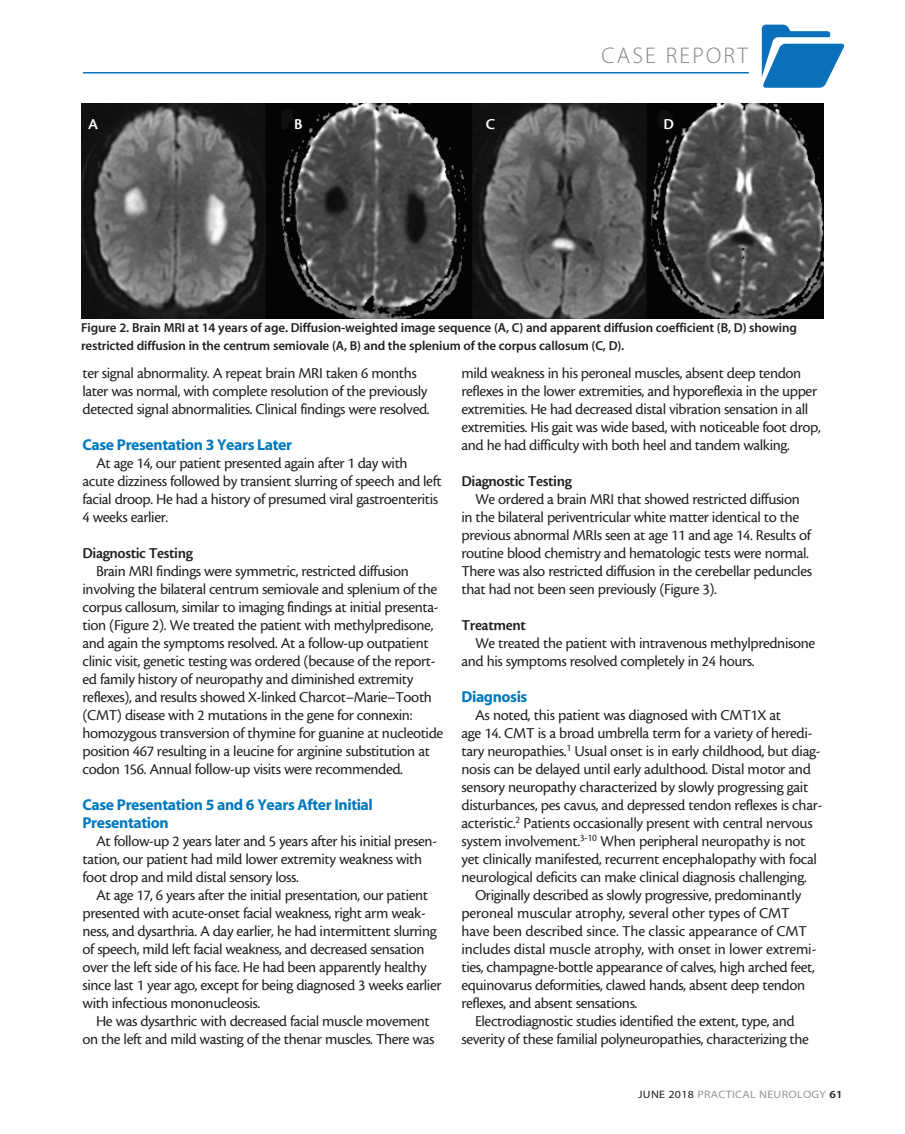
<style>
.page{position:relative;width:905px;height:1134px;background:#fff}
.page>*{position:absolute;margin:0;border:0;box-sizing:border-box;transform-origin:0 0}
.t1{font:22.65px "Myriad MM 215 600";letter-spacing:.1em;color:#808285}
.body{font:15.75px/18px "Cronos MM 408 10";letter-spacing:-.025em;color:#231f20}
.subhead{font:15.75px/18px "Myriad MM 700 600";letter-spacing:-.025em;color:#0079bf}
.Subhead_2{font:15.75px "Cronos MM 574 10";letter-spacing:-.025em;color:#231f20}
.t2{font:15.75px "Cronos MM 574 10";color:#fff}
.t3{font:13.05px/18px "Myriad MM 565 600";letter-spacing:-.01em;color:#231f20}
.t4{font:10.8px "Myriad MM 400 600";letter-spacing:.025em;color:#939598;scale:1.11 1}
.s1{color:#231f20}
.s2{font-family:"Myriad MM 565 600";color:#231f20}
</style>
<div class="page">
<hr style="left:83px;top:72px;width:666px;height:1px;background:#0970b9">
<svg style="left:761px;top:25px;width:83px;height:63px"></svg>
<img style="left:81px;top:104px;width:743px;height:214px">
<h1 class="t1" style="left:601px;top:45px;width:148px">CASE REPORT</h1>
<p class="t2" style="left:88px;top:116px;width:11px">A</p>
<p class="t2" style="left:294px;top:116px;width:10px">B</p>
<p class="t2" style="left:485px;top:116px;width:11px">C</p>
<p class="t2" style="left:663px;top:116px;width:12px">D</p>
<p class="t3" style="left:81px;top:320px;width:717px">Figure 2. Brain MRI at 14 years of age. Diffusion-weighted image sequence (A, C) and apparent diffusion coefficient (B, D) showing restricted diffusion in the centrum semiovale (A, B) and the splenium of the corpus callosum (C, D).</p>
<p class="body" style="left:82px;top:364px;width:348px">ter signal abnormality. A repeat brain MRI taken 6 months later was normal, with complete resolution of the previously detected signal abnormalities. Clinical findings were resolved.</p>
<p class="subhead" style="left:82px;top:437px;width:211px">Case Presentation 3 Years Later</p>
<p class="body" style="left:82px;top:454px;width:361px;text-indent:14px">At age 14, our patient presented again after 1 day with acute dizziness followed by transient slurring of speech and left facial droop. He had a history of presumed viral gastroenteritis 4 weeks earlier.</p>
<p class="Subhead_2" style="left:82px;top:545px;width:112px">Diagnostic Testing</p>
<p class="body" style="left:82px;top:562px;width:362px;text-indent:14px">Brain MRI findings were symmetric, restricted diffusion involving the bilateral centrum semiovale and splenium of the corpus callosum, similar to imaging findings at initial presenta&shy;tion (Figure 2). We treated the patient with methylpredisone, and again the symptoms resolved. At a follow-up outpatient clinic visit, genetic testing was ordered (because of the report&shy;ed family history of neuropathy and diminished extremity reflexes), and results showed X-linked Charcot–Marie–Tooth (CMT) disease with 2 mutations in the gene for connexin: homozygous transversion of thymine for guanine at nucleotide position 467 resulting in a leucine for arginine substitution at codon 156. Annual follow-up visits were recommended.</p>
<p class="subhead" style="left:82px;top:797px;width:292px">Case Presentation 5 and 6 Years After Initial<br>Presentation</p>
<p class="body" style="left:82px;top:832px;width:356px;text-indent:14px">At follow-up 2 years later and 5 years after his initial presen&shy;tation, our patient had mild lower extremity weakness with foot drop and mild distal sensory loss.</p>
<p class="body" style="left:82px;top:886px;width:360px;text-indent:14px">At age 17, 6 years after the initial presentation, our patient presented with acute-onset facial weakness, right arm weak&shy;ness, and dysarthria. A day earlier, he had intermittent slurring of speech, mild left facial weakness, and decreased sensation over the left side of his face. He had been apparently healthy since last 1 year ago, except for being diagnosed 3 weeks earlier with infectious mononucleosis.</p>
<p class="body" style="left:82px;top:1012px;width:353px;text-align:center">He was dysarthric with decreased facial muscle movement on the left and mild wasting of the thenar muscles. There was</p>
<p class="body" style="left:461px;top:364px;width:361px">mild weakness in his peroneal muscles, absent deep tendon reflexes in the lower extremities, and hyporeflexia in the upper extremities. He had decreased distal vibration sensation in all extremities. His gait was wide based, with noticeable foot drop, and he had difficulty with both heel and tandem walking.</p>
<p class="Subhead_2" style="left:461px;top:473px;width:112px">Diagnostic Testing</p>
<p class="body" style="left:461px;top:490px;width:352px;text-indent:14px">We ordered a brain MRI that showed restricted diffusion in the bilateral periventricular white matter identical to the previous abnormal MRIs seen at age 11 and age 14. Results of routine blood chemistry and hematologic tests were normal.<br>There was also restricted diffusion in the cerebellar peduncles that had not been seen previously (Figure 3).</p>
<p class="Subhead_2" style="left:461px;top:617px;width:66px">Treatment</p>
<p class="body" style="left:461px;top:634px;width:355px;text-indent:14px">We treated the patient with intravenous methylprednisone and his symptoms resolved completely in 24 hours.</p>
<p class="subhead" style="left:461px;top:689px;width:67px">Diagnosis</p>
<p class="body" style="left:461px;top:706px;width:362px;text-indent:14px">As noted, this patient was diagnosed with CMT1X at<br>age 14. CMT is a broad umbrella term for a variety of heredi&shy;tary neuropathies.<sup>1</sup> Usual onset is in early childhood, but diag&shy;nosis can be delayed until early adulthood. Distal motor and sensory neuropathy characterized by slowly progressing gait disturbances, pes cavus, and depressed tendon reflexes is char&shy;acteristic.<sup>2</sup> Patients occasionally present with central nervous system involvement.<sup>3-10</sup> When peripheral neuropathy is not yet clinically manifested, recurrent encephalopathy with focal neurological deficits can make clinical diagnosis challenging.</p>
<p class="body" style="left:461px;top:886px;width:356px;text-indent:14px">Originally described as slowly progressive, predominantly peroneal muscular atrophy, several other types of CMT have been described since. The classic appearance of CMT includes distal muscle atrophy, with onset in lower extremi&shy;ties, champagne-bottle appearance of calves, high arched feet, equinovarus deformities, clawed hands, absent deep tendon reflexes, and absent sensations.</p>
<p class="body" style="left:461px;top:1012px;width:349px;text-align:center">Electrodiagnostic studies identified the extent, type, and severity of these familial polyneuropathies, characterizing the</p>
<p class="t4" style="left:638px;top:1089px;width:186px"><span class="s1">JUNE 2018</span> PRACTICAL NEUROLOGY <span class="s2">61</span></p>
</div>
